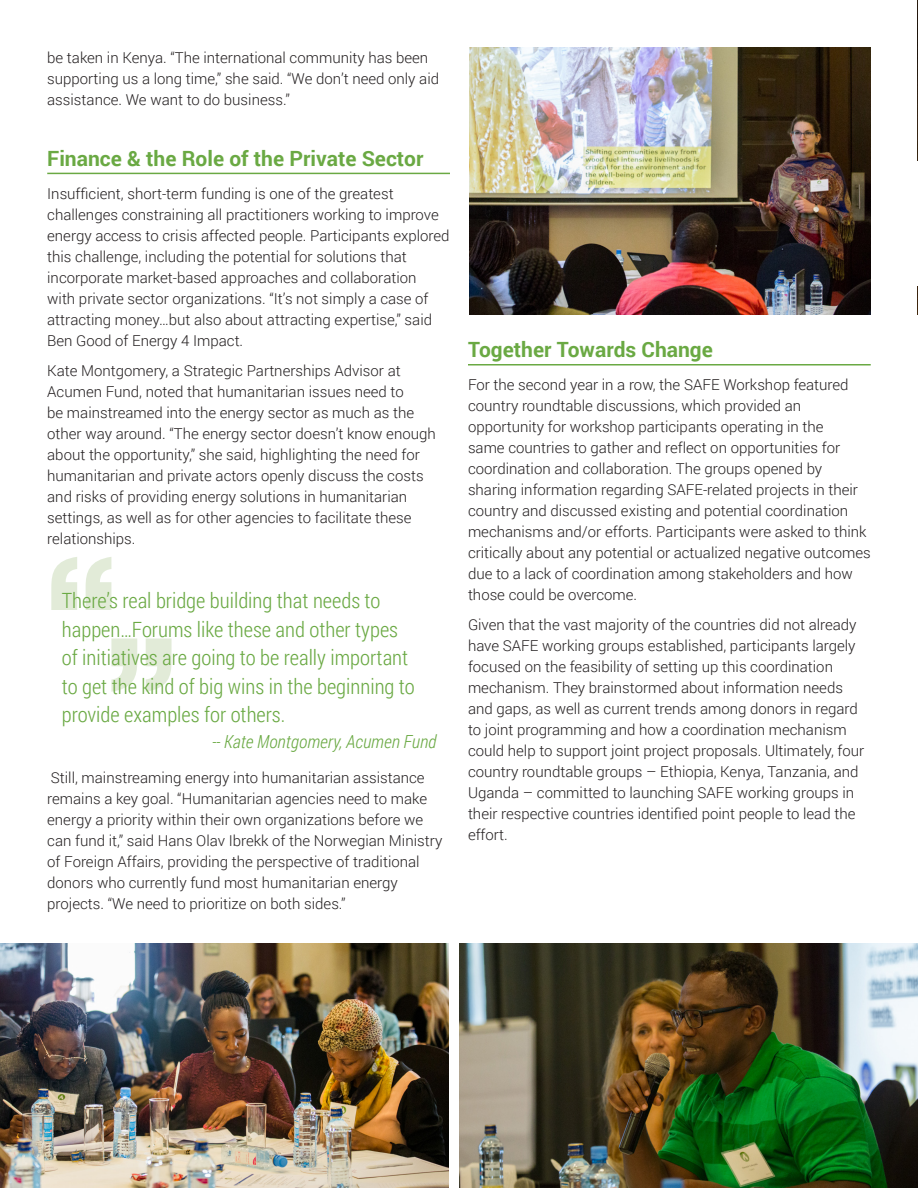
<style>
.page{position:relative;width:918px;height:1188px;background:#fff}
.page>*{position:absolute;margin:0;border:0;box-sizing:border-box;transform-origin:0 0}
.t1{font:300 21px/28.5px "Roboto Condensed";color:#6aa943}
.t2{font:700 21px "Roboto";color:#6aa943}
.t3{font:italic 300 18px "Roboto Condensed";color:#6aa943}
.body{font:300 15px/21px "Roboto";color:#231f20}
</style>
<div class="page">
<img style="left:459px;top:944px;width:459px;height:244px">
<hr style="left:47px;top:173px;width:403px;height:1px;background:#6aa943">
<hr style="left:468px;top:364px;width:403px;height:2px;background:#6aa943">
<img style="left:469px;top:47px;width:402px;height:268px">
<img style="left:0;top:944px;width:449px;height:244px">
<svg style="left:51px;top:557px;width:60px;height:53px"></svg>
<svg style="left:111px;top:638px;width:61px;height:54px"></svg>
<img style="left:917px;top:0;width:1px;height:315px">
<hr style="left:917px;top:161px;width:1px;height:124px;background:#fff">
<p class="body" style="left:47px;top:47px;width:393px">be taken in Kenya. “The international community has been supporting us a long time,” she said. “We don’t need only aid assistance. We want to do business.”</p>
<p class="t2" style="left:47px;top:144px;width:378px">Finance &amp; the Role of the Private Sector</p>
<p class="body" style="left:47px;top:183px;width:404px">Insufficient, short-term funding is one of the greatest challenges constraining all practitioners working to improve energy access to crisis affected people. Participants explored this challenge, including the potential for solutions that incorporate market-based approaches and collaboration<br>with private sector organizations. “It’s not simply a case of attracting money…but also about attracting expertise,” said Ben Good of Energy 4 Impact.</p>
<p class="body" style="left:47px;top:359px;width:390px">Kate Montgomery, a Strategic Partnerships Advisor at Acumen Fund, noted that humanitarian issues need to<br>be mainstreamed into the energy sector as much as the other way around. “The energy sector doesn’t know enough about the opportunity,” she said, highlighting the need for humanitarian and private actors openly discuss the costs and risks of providing energy solutions in humanitarian settings, as well as for other agencies to facilitate these relationships.</p>
<p class="t1" style="left:62px;top:586px;width:354px">There’s real bridge building that needs to happen…Forums like these and other types of initiatives are going to be really important to get the kind of big wins in the beginning to provide examples for others.</p>
<p class="t3" style="left:212px;top:729px;width:226px">-- Kate Montgomery, Acumen Fund</p>
<p class="body" style="left:47px;top:767px;width:397px">Still, mainstreaming energy into humanitarian assistance remains a key goal. “Humanitarian agencies need to make energy a priority within their own organizations before we can fund it,” said Hans Olav Ibrekk of the Norwegian Ministry of Foreign Affairs, providing the perspective of traditional donors who currently fund most humanitarian energy projects. “We need to prioritize on both sides.”</p>
<p class="t2" style="left:468px;top:335px;width:246px">Together Towards Change</p>
<p class="body" style="left:468px;top:374px;width:404px">For the second year in a row, the SAFE Workshop featured country roundtable discussions, which provided an opportunity for workshop participants operating in the<br>same countries to gather and reflect on opportunities for coordination and collaboration. The groups opened by sharing information regarding SAFE-related projects in their country and discussed existing and potential coordination mechanisms and/or efforts. Participants were asked to think critically about any potential or actualized negative outcomes due to a lack of coordination among stakeholders and how those could be overcome.</p>
<p class="body" style="left:468px;top:614px;width:398px">Given that the vast majority of the countries did not already have SAFE working groups established, participants largely focused on the feasibility of setting up this coordination mechanism. They brainstormed about information needs and gaps, as well as current trends among donors in regard to joint programming and how a coordination mechanism could help to support joint project proposals. Ultimately, four country roundtable groups – Ethiopia, Kenya, Tanzania, and Uganda – committed to launching SAFE working groups in their respective countries identified point people to lead the effort.</p>
</div>
